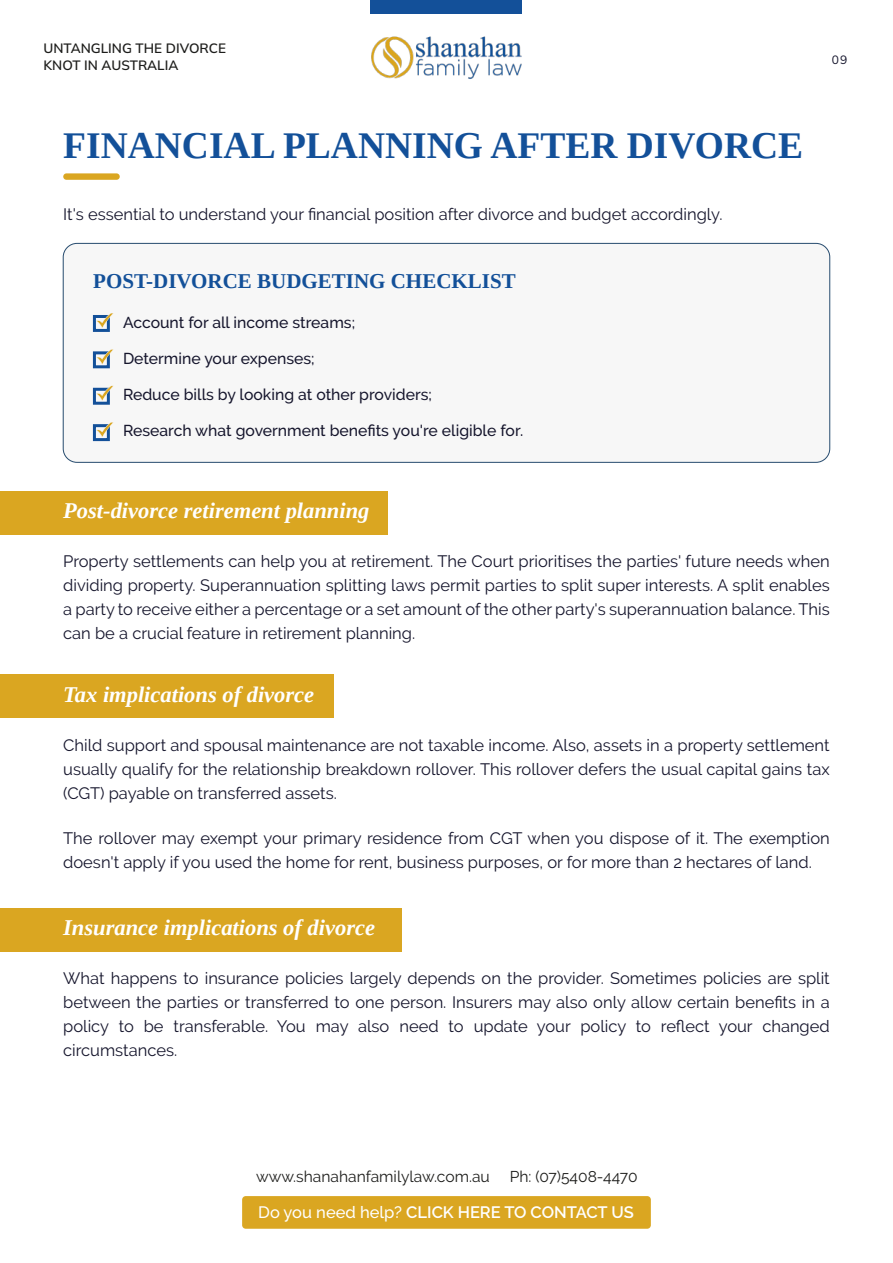
<style>
.page{position:relative;width:893px;height:1263px;background:#fff}
.page>*{position:absolute;margin:0;border:0;box-sizing:border-box;transform-origin:0 0}
.t1{font:700 37.5px "Tinos";color:#135099}
.t2{font:italic 700 22.5px "Tinos";color:#fff}
.t3{font:700 21px "Tinos";color:#135099}
.t4{font:16.5px/24px "Raleway";color:#15152c;text-align:justify}
.t5{font:600 16.5px "Raleway";color:#fff}
.t6{font:500 15.75px "Raleway";color:#15152c}
.t7{font:15.6px "Raleway";color:#1d1d1b}
.t8{font:200 13.5px/16.5px "Mulish";color:#1d1d1b}
.t9{font:200 12px "Mulish";color:#15152c}
.s1{font-weight:500}
</style>
<div class="page">
<div style="left:371px;top:0;width:151px;height:13px;background:#135099"></div>
<img style="left:371px;top:36px;width:151px;height:43px">
<div style="left:242px;top:1196px;width:409px;height:33px;background:#daa621;border-radius:4px"></div>
<div style="left:63px;top:173px;width:57px;height:7px;background:#daa621;border-radius:3px"></div>
<div style="left:63px;top:243px;width:767px;height:219px;background:#f7f7f7;border-radius:14px"></div>
<div style="left:63px;top:243px;width:767px;height:220px;border:1px solid #264b6e;border-radius:14px"></div>
<div style="left:93px;top:315px;width:17px;height:17px;border:3px solid #135099"></div>
<svg style="left:96px;top:313px;width:18px;height:15px"></svg>
<div style="left:93px;top:351px;width:17px;height:17px;border:3px solid #135099"></div>
<svg style="left:96px;top:349px;width:18px;height:16px"></svg>
<div style="left:93px;top:424px;width:17px;height:17px;border:3px solid #135099"></div>
<svg style="left:96px;top:422px;width:18px;height:16px"></svg>
<div style="left:93px;top:388px;width:17px;height:17px;border:3px solid #135099"></div>
<svg style="left:96px;top:386px;width:17px;height:15px"></svg>
<div style="left:0;top:491px;width:388px;height:43px;background:#daa621"></div>
<div style="left:0;top:675px;width:333px;height:43px;background:#daa621"></div>
<div style="left:0;top:908px;width:402px;height:43px;background:#daa621"></div>
<p class="t8" style="left:44px;top:41px;width:184px">UNTANGLING THE DIVORCE<br>KNOT IN AUSTRALIA</p>
<h1 class="t1" style="left:63px;top:132px;width:741px">FINANCIAL PLANNING AFTER DIVORCE</h1>
<p class="t4" style="left:63px;top:202px;width:661px">It's essential to understand your financial position after divorce and budget accordingly.</p>
<p class="t3" style="left:93px;top:274px;width:424px">POST-DIVORCE BUDGETING CHECKLIST</p>
<p class="t6" style="left:123px;top:316px;width:234px">Account for all income streams;</p>
<p class="t6" style="left:123px;top:352px;width:193px">Determine your expenses;</p>
<p class="t6" style="left:123px;top:388px;width:310px">Reduce bills by looking at other providers;</p>
<p class="t6" style="left:123px;top:421px;width:402px">Research what government benefits you're eligible for.</p>
<h2 class="t2" style="left:63px;top:502px;width:308px">Post-divorce retirement planning</h2>
<p class="t9" style="left:832px;top:53px;width:17px">09</p>
<p class="t4" style="left:63px;top:551px;width:768px">Property settlements can help you at retirement. The Court prioritises the parties' future needs when dividing property. Superannuation splitting laws permit parties to split super interests. A split enables a party to receive either a percentage or a set amount of the other party's superannuation balance. This can be a crucial feature in retirement planning.</p>
<h2 class="t2" style="left:63px;top:686px;width:253px">Tax implications of divorce</h2>
<p class="t4" style="left:63px;top:734px;width:768px">Child support and spousal maintenance are not taxable income. Also, assets in a property settlement usually qualify for the relationship breakdown rollover. This rollover defers the usual capital gains tax (CGT) payable on transferred assets.</p>
<p class="t4" style="left:63px;top:827px;width:768px">The rollover may exempt your primary residence from CGT when you dispose of it. The exemption doesn't apply if you used the home for rent, business purposes, or for more than 2 hectares of land.</p>
<h2 class="t2" style="left:63px;top:920px;width:313px">Insurance implications of divorce</h2>
<p class="t4" style="left:63px;top:968px;width:768px">What happens to insurance policies largely depends on the provider. Sometimes policies are split between the parties or transferred to one person. Insurers may also only allow certain benefits in a policy to be transferable. You may also need to update your policy to reflect your changed circumstances.</p>
<p class="t7" style="left:256px;top:1171px;width:235px">www.shanahanfamilylaw.com.au</p>
<p class="t7" style="left:510px;top:1171px;width:129px">Ph: (07)5408-4470</p>
<p class="t5" style="left:258px;top:1202px;width:377px"><span class="s1">Do you need help?</span> CLICK HERE TO CONTACT US</p>
</div>
